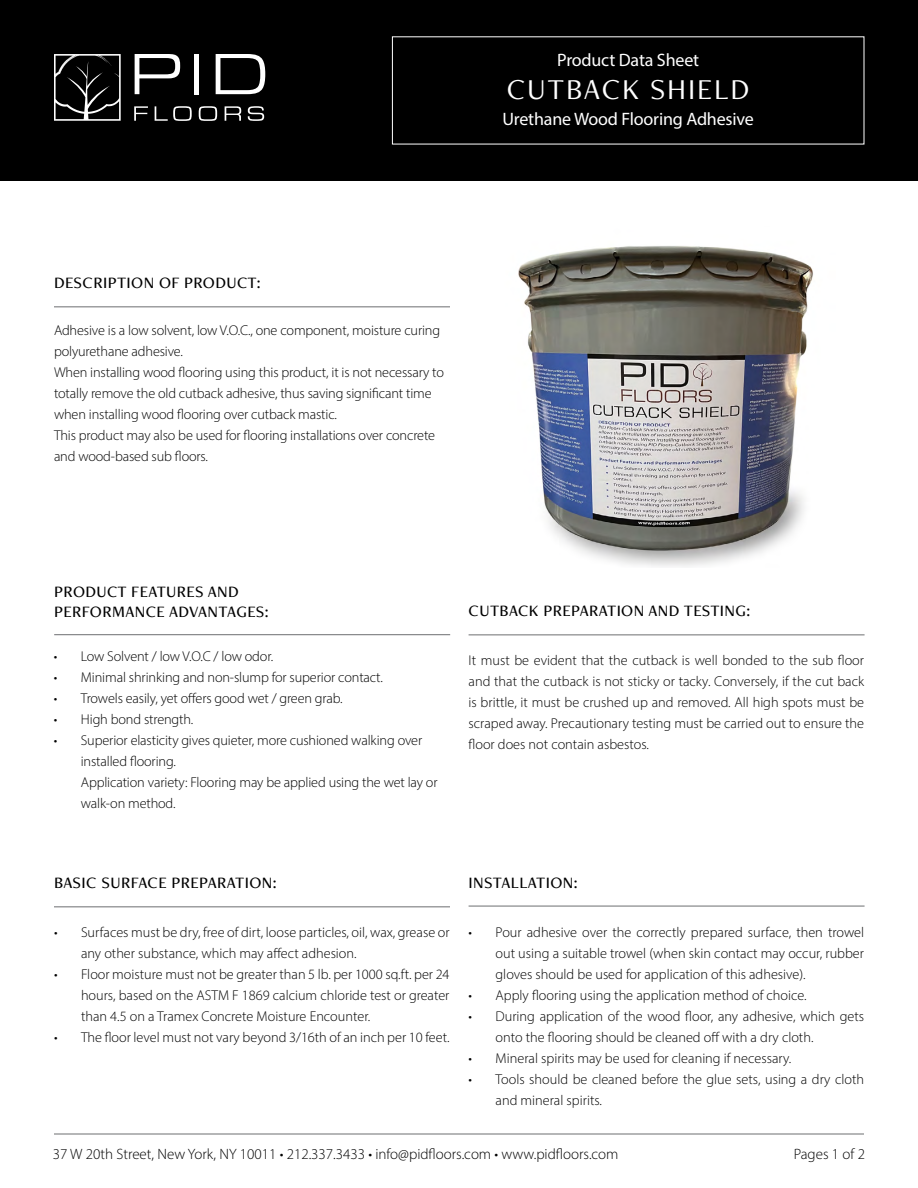
<style>
.page{position:relative;width:918px;height:1188px;background:#fff}
.page>*{position:absolute;margin:0;border:0;box-sizing:border-box;transform-origin:0 0}
.t1{font:30px "Freight Neo Pro";letter-spacing:.06em;color:#fff}
.t2{font:18px "Myriad Pro";letter-spacing:-.01em;color:#fff}
.t3{font:500 16.5px/19.8px "Freight Neo Pro";letter-spacing:.025em;color:#000}
.t4{font:300 15px "Myriad Pro";color:#000}
.t5{font:300 14.25px/21px "Myriad Pro";letter-spacing:-.01em;color:#000}
</style>
<div class="page">
<hr style="left:54px;top:1134px;width:810px;height:1px;background:#6d6e71">
<div style="left:0;top:0;width:918px;height:181px;background:#000"></div>
<svg style="left:135px;top:54px;width:45px;height:40px"></svg>
<div style="left:194px;top:54px;width:5px;height:40px;background:#fff"></div>
<svg style="left:216px;top:54px;width:49px;height:40px"></svg>
<svg style="left:134px;top:106px;width:14px;height:15px"></svg>
<svg style="left:155px;top:106px;width:37px;height:15px"></svg>
<svg style="left:199px;top:106px;width:18px;height:15px"></svg>
<svg style="left:225px;top:106px;width:16px;height:15px"></svg>
<svg style="left:248px;top:106px;width:16px;height:15px"></svg>
<svg style="left:54px;top:54px;width:67px;height:67px"></svg>
<hr style="left:54px;top:306px;width:396px;height:1px;background:#6d6e71">
<hr style="left:54px;top:906px;width:396px;height:1px;background:#6d6e71">
<hr style="left:469px;top:635px;width:396px;height:1px;background:#6d6e71">
<hr style="left:469px;top:906px;width:396px;height:1px;background:#6d6e71">
<hr style="left:54px;top:634px;width:396px;height:1px;background:#6d6e71">
<img style="left:518px;top:246px;width:295px;height:321px">
<p class="t2" style="left:557px;top:49px;width:143px">Product Data Sheet</p>
<p class="t1" style="left:507px;top:69px;width:244px">CUTBACK SHIELD</p>
<p class="t2" style="left:502px;top:108px;width:253px">Urethane Wood Flooring Adhesive</p>
<p class="t3" style="left:54px;top:272px;width:208px">DESCRIPTION OF PRODUCT:</p>
<p class="t5" style="left:54px;top:320px;width:392px">Adhesive is a low solvent, low V.O.C., one component, moisture curing polyurethane adhesive.<br>When installing wood flooring using this product, it is not necessary to totally remove the old cutback adhesive, thus saving significant time when installing wood flooring over cutback mastic.</p>
<p class="t5" style="left:54px;top:425px;width:383px">This product may also be used for flooring installations over concrete and wood-based sub floors.</p>
<p class="t3" style="left:54px;top:582px;width:216px">PRODUCT FEATURES AND<br>PERFORMANCE ADVANTAGES:</p>
<p class="t5" style="left:54px;top:646px;width:221px">• Low Solvent / low V.O.C / low odor.</p>
<p class="t5" style="left:54px;top:667px;width:331px">• Minimal shrinking and non-slump for superior contact.</p>
<p class="t5" style="left:54px;top:688px;width:290px">• Trowels easily, yet offers good wet / green grab.</p>
<p class="t5" style="left:54px;top:709px;width:141px">• High bond strength.</p>
<p class="t5" style="left:81px;top:730px;width:358px;text-indent:-27px">• Superior elasticity gives quieter, more cushioned walking over installed flooring.<br>Application variety: Flooring may be applied using the wet lay or walk-on method.</p>
<p class="t3" style="left:469px;top:600px;width:283px">CUTBACK PREPARATION AND TESTING:</p>
<p class="t5" style="left:469px;top:650px;width:397px;text-align:justify">It must be evident that the cutback is well bonded to the sub floor and that the cutback is not sticky or tacky. Conversely, if the cut back is brittle, it must be crushed up and removed. All high spots must be scraped away. Precautionary testing must be carried out to ensure the floor does not contain asbestos.</p>
<p class="t3" style="left:54px;top:872px;width:224px">BASIC SURFACE PREPARATION:</p>
<p class="t5" style="left:81px;top:922px;width:370px;text-indent:-27px">• Surfaces must be dry, free of dirt, loose particles, oil, wax, grease or any other substance, which may affect adhesion.</p>
<p class="t5" style="left:81px;top:964px;width:370px;text-align:justify;text-indent:-27px">• Floor moisture must not be greater than 5 lb. per 1000 sq.ft. per 24 hours, based on the ASTM F 1869 calcium chloride test or greater than 4.5 on a Tramex Concrete Moisture Encounter.</p>
<p class="t5" style="left:54px;top:1027px;width:397px">• The floor level must not vary beyond 3/16th of an inch per 10 feet.</p>
<p class="t3" style="left:469px;top:872px;width:111px">INSTALLATION:</p>
<p class="t5" style="left:496px;top:922px;width:370px;text-align:justify;text-indent:-27px">• Pour adhesive over the correctly prepared surface, then trowel out using a suitable trowel (when skin contact may occur, rubber gloves should be used for application of this adhesive).</p>
<p class="t5" style="left:469px;top:985px;width:340px">• Apply flooring using the application method of choice.</p>
<p class="t5" style="left:496px;top:1006px;width:370px;text-indent:-27px">• During application of the wood floor, any adhesive, which gets onto the flooring should be cleaned off with a dry cloth.</p>
<p class="t5" style="left:469px;top:1048px;width:324px">• Mineral spirits may be used for cleaning if necessary.</p>
<p class="t5" style="left:496px;top:1069px;width:370px;text-indent:-27px">• Tools should be cleaned before the glue sets, using a dry cloth and mineral spirits.</p>
<p class="t4" style="left:53px;top:1145px;width:567px">37 W 20th Street, New York, NY 10011 • 212.337.3433 • info@pidfloors.com • www.pidfloors.com</p>
<p class="t4" style="left:794px;top:1145px;width:73px">Pages 1 of 2</p>
</div>
